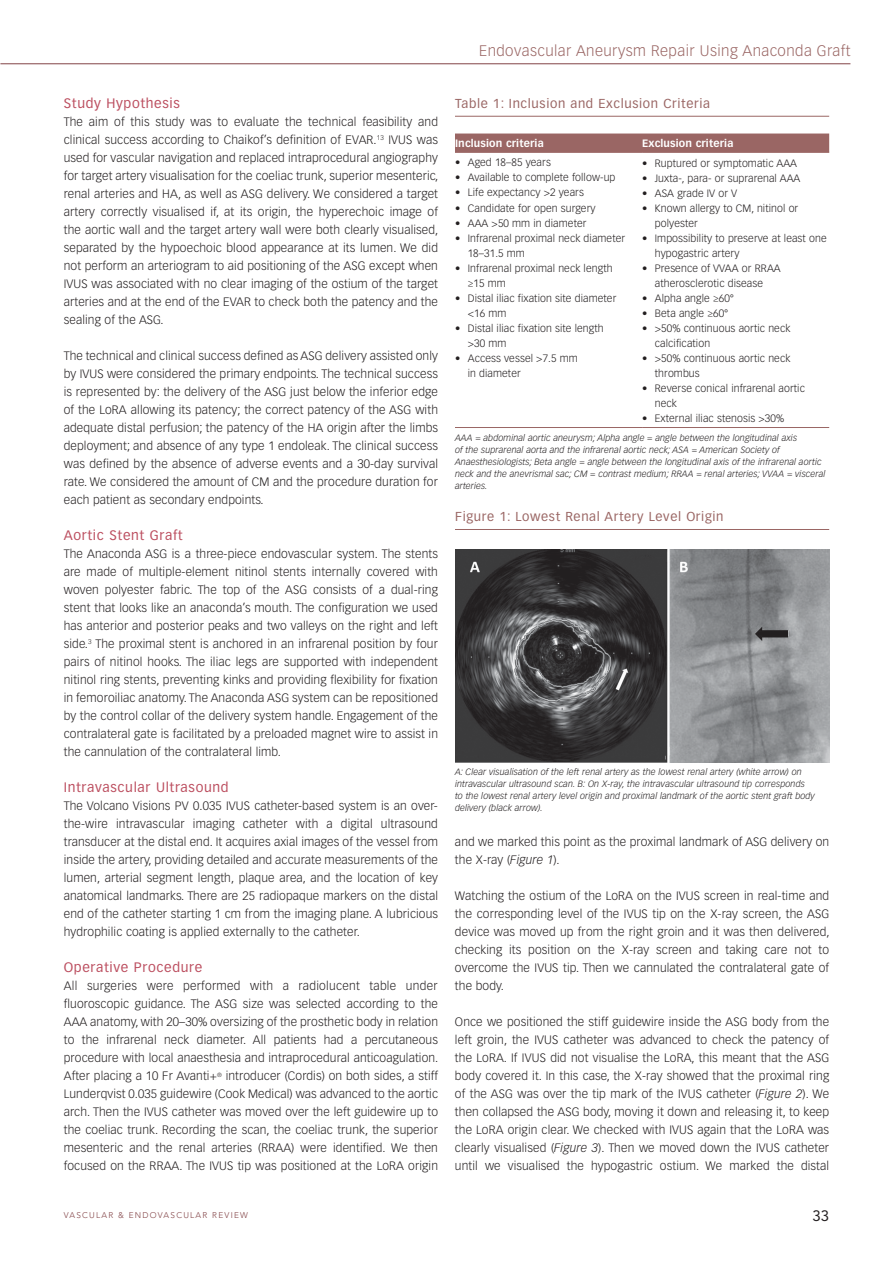
<style>
.page{position:relative;width:893px;height:1263px;background:#fff}
.page>*{position:absolute;margin:0;border:0;box-sizing:border-box;transform-origin:0 0}
.t1{font:300 15px "Vectora LT Std";letter-spacing:.03em;color:#9a6664}
.t2{font:15px "Avenir LT Std";color:#231f20}
.t3{font:13.5px "Vectora LT Std";letter-spacing:.05em;color:#bc4f60}
.t4{font:12.75px "Vectora LT Std";letter-spacing:.05em;color:#9a6664}
.t5{font:300 12px/18px "Vectora LT Std";letter-spacing:.01em;color:#231f20;text-align:justify}
.t6{font:300 10.5px/15px "Vectora LT Std";letter-spacing:.01em;color:#231f20}
.t7{font:700 10.5px "Vectora LT Std";letter-spacing:.015em;color:#fff}
.t8{font:italic 300 9px/12px "Vectora LT Std";letter-spacing:.01em;color:#231f20}
.t9{font:300 8.25px "Avenir LT Std";letter-spacing:.15em;color:#824346}
.s1{font-style:italic}
</style>
<div class="page">
<hr style="left:0;top:64px;width:850px;height:1px;background:#824346">
<div style="left:455px;top:134px;width:374px;height:18px;background:#9a6664"></div>
<hr style="left:455px;top:152px;width:187px;height:1px;background:#9a6664">
<hr style="left:642px;top:152px;width:187px;height:1px;background:#9a6664">
<hr style="left:455px;top:427px;width:187px;height:1px;background:#9a6664">
<hr style="left:642px;top:427px;width:187px;height:1px;background:#9a6664">
<hr style="left:455px;top:116px;width:374px;height:1px;background:#9a6664">
<hr style="left:455px;top:529px;width:374px;height:1px;background:#9a6664">
<img style="left:455px;top:550px;width:374px;height:212px">
<p class="t3" style="left:64px;top:95px;width:118px">Study Hypothesis</p>
<p class="t5" style="left:64px;top:113px;width:376px">The aim of this study was to evaluate the technical feasibility and clinical success according to Chaikof’s definition of EVAR.<sup>13</sup> IVUS was used for vascular navigation and replaced intraprocedural angiography for target artery visualisation for the coeliac trunk, superior mesenteric, renal arteries and HA, as well as ASG delivery. We considered a target artery correctly visualised if, at its origin, the hyperechoic image of the aortic wall and the target artery wall were both clearly visualised, separated by the hypoechoic blood appearance at its lumen. We did not perform an arteriogram to aid positioning of the ASG except when IVUS was associated with no clear imaging of the ostium of the target arteries and at the end of the EVAR to check both the patency and the sealing of the ASG.</p>
<p class="t5" style="left:64px;top:347px;width:376px">The technical and clinical success defined as ASG delivery assisted only by IVUS were considered the primary endpoints. The technical success is represented by: the delivery of the ASG just below the inferior edge of the LoRA allowing its patency; the correct patency of the ASG with adequate distal perfusion; the patency of the HA origin after the limbs deployment; and absence of any type 1 endoleak. The clinical success was defined by the absence of adverse events and a 30-day survival rate. We considered the amount of CM and the procedure duration for each patient as secondary endpoints.</p>
<p class="t3" style="left:64px;top:527px;width:120px">Aortic Stent Graft</p>
<p class="t5" style="left:64px;top:545px;width:376px">The Anaconda ASG is a three-piece endovascular system. The stents are made of multiple-element nitinol stents internally covered with woven polyester fabric. The top of the ASG consists of a dual-ring stent that looks like an anaconda’s mouth. The configuration we used has anterior and posterior peaks and two valleys on the right and left side.<sup>3</sup> The proximal stent is anchored in an infrarenal position by four pairs of nitinol hooks. The iliac legs are supported with independent nitinol ring stents, preventing kinks and providing flexibility for fixation in femoroiliac anatomy. The Anaconda ASG system can be repositioned by the control collar of the delivery system handle. Engagement of the contralateral gate is facilitated by a preloaded magnet wire to assist in the cannulation of the contralateral limb.</p>
<p class="t3" style="left:64px;top:779px;width:166px">Intravascular Ultrasound</p>
<p class="t5" style="left:64px;top:797px;width:376px">The Volcano Visions PV 0.035 IVUS catheter-based system is an over&shy;the-wire intravascular imaging catheter with a digital ultrasound transducer at the distal end. It acquires axial images of the vessel from inside the artery, providing detailed and accurate measurements of the lumen, arterial segment length, plaque area, and the location of key anatomical landmarks. There are 25 radiopaque markers on the distal end of the catheter starting 1 cm from the imaging plane. A lubricious hydrophilic coating is applied externally to the catheter.</p>
<p class="t3" style="left:64px;top:959px;width:140px">Operative Procedure</p>
<p class="t5" style="left:64px;top:977px;width:376px">All surgeries were performed with a radiolucent table under fluoroscopic guidance. The ASG size was selected according to the AAA anatomy, with 20–30% oversizing of the prosthetic body in relation to the infrarenal neck diameter. All patients had a percutaneous procedure with local anaesthesia and intraprocedural anticoagulation.<br>After placing a 10 Fr Avanti+<sup>®</sup> introducer (Cordis) on both sides, a stiff Lunderqvist 0.035 guidewire (Cook Medical) was advanced to the aortic arch. Then the IVUS catheter was moved over the left guidewire up to the coeliac trunk. Recording the scan, the coeliac trunk, the superior mesenteric and the renal arteries (RRAA) were identified. We then focused on the RRAA. The IVUS tip was positioned at the LoRA origin</p>
<p class="t1" style="left:479px;top:42px;width:373px">Endovascular Aneurysm Repair Using Anaconda Graft</p>
<p class="t4" style="left:455px;top:96px;width:257px">Table 1: Inclusion and Exclusion Criteria</p>
<p class="t7" style="left:455px;top:137px;width:90px">Inclusion criteria</p>
<p class="t7" style="left:642px;top:137px;width:93px">Exclusion criteria</p>
<p class="t6" style="left:455px;top:155px;width:97px">• Aged 18–85 years</p>
<p class="t6" style="left:455px;top:170px;width:162px">• Available to complete follow-up</p>
<p class="t6" style="left:455px;top:185px;width:130px">• Life expectancy &gt;2 years</p>
<p class="t6" style="left:455px;top:200px;width:142px">• Candidate for open surgery</p>
<p class="t6" style="left:455px;top:215px;width:133px">• AAA &gt;50 mm in diameter</p>
<p class="t6" style="left:468px;top:230px;width:159px;text-indent:-13px">• Infrarenal proximal neck diameter<br>18–31.5 mm</p>
<p class="t6" style="left:468px;top:260px;width:146px;text-indent:-13px">• Infrarenal proximal neck length ≥15 mm</p>
<p class="t6" style="left:468px;top:290px;width:150px;text-indent:-13px">• Distal iliac fixation site diameter &lt;16 mm</p>
<p class="t6" style="left:468px;top:320px;width:137px;text-indent:-13px">• Distal iliac fixation site length &gt;30 mm</p>
<p class="t6" style="left:468px;top:350px;width:111px;text-indent:-13px">• Access vessel &gt;7.5 mm in diameter</p>
<p class="t6" style="left:642px;top:155px;width:157px">• Ruptured or symptomatic AAA</p>
<p class="t6" style="left:642px;top:170px;width:160px">• Juxta-, para- or suprarenal AAA</p>
<p class="t6" style="left:642px;top:185px;width:96px">• ASA grade IV or V</p>
<p class="t6" style="left:655px;top:200px;width:145px;text-indent:-13px">• Known allergy to CM, nitinol or polyester</p>
<p class="t6" style="left:655px;top:230px;width:173px;text-indent:-13px">• Impossibility to preserve at least one hypogastric artery</p>
<p class="t6" style="left:642px;top:260px;width:140px;text-align:center">• Presence of VVAA or RRAA atherosclerotic disease</p>
<p class="t6" style="left:642px;top:290px;width:94px">• Alpha angle ≥60°</p>
<p class="t6" style="left:642px;top:305px;width:88px">• Beta angle ≥60°</p>
<p class="t6" style="left:655px;top:320px;width:137px;text-indent:-13px">• &gt;50% continuous aortic neck calcification</p>
<p class="t6" style="left:655px;top:350px;width:137px;text-indent:-13px">• &gt;50% continuous aortic neck thrombus</p>
<p class="t6" style="left:655px;top:381px;width:152px;text-indent:-13px">• Reverse conical infrarenal aortic neck</p>
<p class="t6" style="left:642px;top:411px;width:144px">• External iliac stenosis &gt;30%</p>
<p class="t8" style="left:455px;top:431px;width:372px">AAA = abdominal aortic aneurysm; Alpha angle = angle between the longitudinal axis<br>of the suprarenal aorta and the infrarenal aortic neck; ASA = American Society of Anaesthesiologists; Beta angle = angle between the longitudinal axis of the infrarenal aortic neck and the anevrismal sac; CM = contrast medium; RRAA = renal arteries; VVAA = visceral arteries.</p>
<p class="t4" style="left:455px;top:509px;width:270px">Figure 1: Lowest Renal Artery Level Origin</p>
<p class="t8" style="left:455px;top:765px;width:361px">A: Clear visualisation of the left renal artery as the lowest renal artery (white arrow) on intravascular ultrasound scan. B: On X-ray, the intravascular ultrasound tip corresponds to the lowest renal artery level origin and proximal landmark of the aortic stent graft body delivery (black arrow).</p>
<p class="t5" style="left:455px;top:833px;width:376px">and we marked this point as the proximal landmark of ASG delivery on the X-ray (<span class="s1">Figure 1</span>).</p>
<p class="t5" style="left:455px;top:887px;width:376px">Watching the ostium of the LoRA on the IVUS screen in real-time and the corresponding level of the IVUS tip on the X-ray screen, the ASG device was moved up from the right groin and it was then delivered, checking its position on the X-ray screen and taking care not to overcome the IVUS tip. Then we cannulated the contralateral gate of the body.</p>
<p class="t5" style="left:455px;top:1013px;width:376px">Once we positioned the stiff guidewire inside the ASG body from the left groin, the IVUS catheter was advanced to check the patency of the LoRA. If IVUS did not visualise the LoRA, this meant that the ASG body covered it. In this case, the X-ray showed that the proximal ring of the ASG was over the tip mark of the IVUS catheter (<span class="s1">Figure 2</span>). We then collapsed the ASG body, moving it down and releasing it, to keep the LoRA origin clear. We checked with IVUS again that the LoRA was clearly visualised (<span class="s1">Figure 3</span>). Then we moved down the IVUS catheter until we visualised the hypogastric ostium. We marked the distal</p>
<p class="t9" style="left:64px;top:1210px;width:186px">VASCULAR &amp; ENDOVASCULAR REVIEW</p>
<p class="t2" style="left:812px;top:1207px;width:18px">33</p>
</div>
